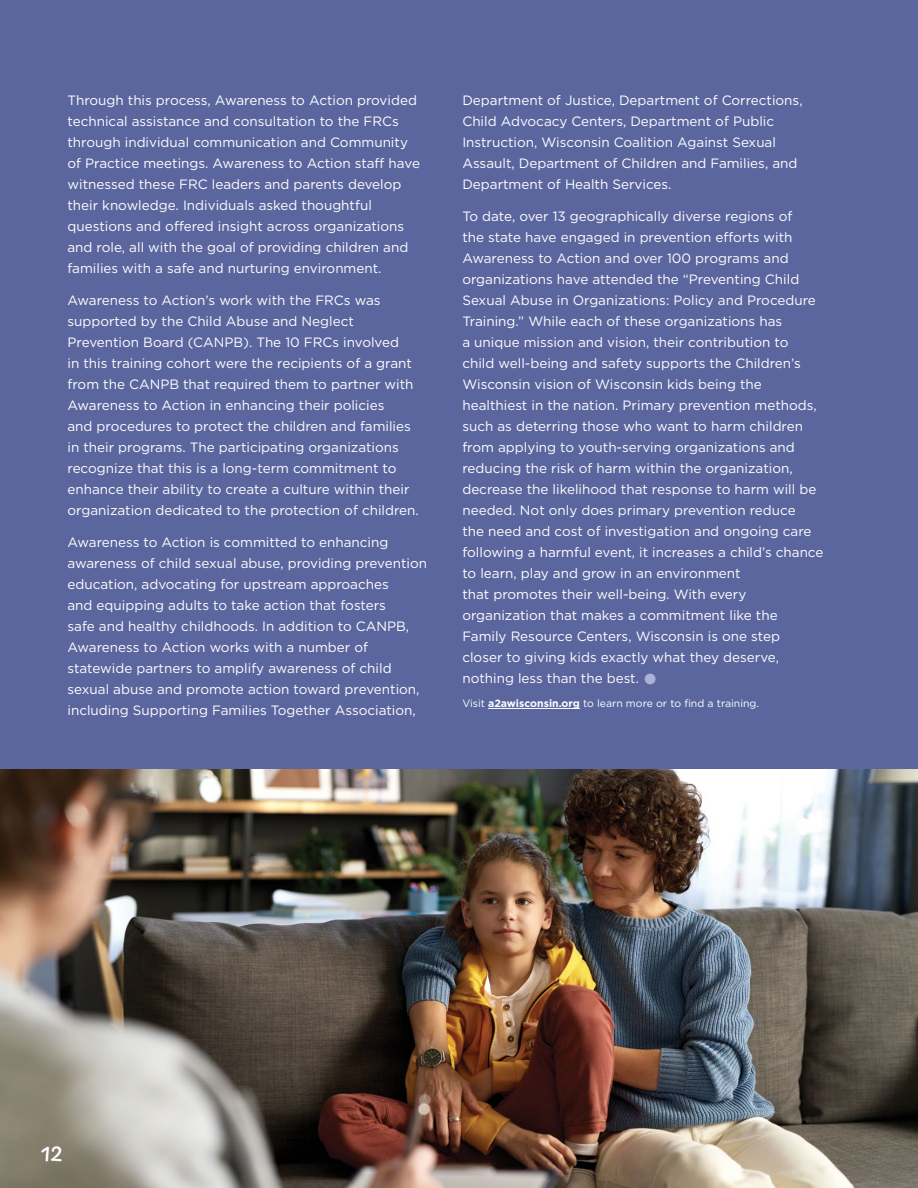
<style>
.page{position:relative;width:918px;height:1188px;background:#fff}
.page>*{position:absolute;margin:0;border:0;box-sizing:border-box;transform-origin:0 0}
.t1{font:700 21px "Uberhand Pro";color:#fff}
.t2{font:13.5px/21px "Gotham";color:#fff}
.t3{font:10.5px "Gotham";color:#fff}
.s1{font-weight:900;font-size:28.5px;color:#acb1d9}
.s2{font-weight:700}
</style>
<div class="page">
<div style="left:0;top:0;width:918px;height:796px;background:#5b669e"></div>
<hr style="left:488px;top:708px;width:92px;height:1px;background:#fff">
<img style="left:0;top:770px;width:918px;height:418px">
<p class="t2" style="left:68px;top:90px;width:354px">Through this process, Awareness to Action provided technical assistance and consultation to the FRCs through individual communication and Community of Practice meetings. Awareness to Action staff have witnessed these FRC leaders and parents develop their knowledge. Individuals asked thoughtful questions and offered insight across organizations and role, all with the goal of providing children and families with a safe and nurturing environment.</p>
<p class="t2" style="left:68px;top:290px;width:353px">Awareness to Action’s work with the FRCs was supported by the Child Abuse and Neglect Prevention Board (CANPB). The 10 FRCs involved<br>in this training cohort were the recipients of a grant from the CANPB that required them to partner with Awareness to Action in enhancing their policies<br>and procedures to protect the children and families in their programs. The participating organizations recognize that this is a long-term commitment to enhance their ability to create a culture within their organization dedicated to the protection of children.</p>
<p class="t2" style="left:68px;top:531px;width:361px">Awareness to Action is committed to enhancing awareness of child sexual abuse, providing prevention education, advocating for upstream approaches<br>and equipping adults to take action that fosters<br>safe and healthy childhoods. In addition to CANPB, Awareness to Action works with a number of statewide partners to amplify awareness of child sexual abuse and promote action toward prevention, including Supporting Families Together Association,</p>
<p class="t2" style="left:462px;top:90px;width:342px">Department of Justice, Department of Corrections, Child Advocacy Centers, Department of Public Instruction, Wisconsin Coalition Against Sexual Assault, Department of Children and Families, and Department of Health Services.</p>
<p class="t2" style="left:462px;top:206px;width:363px">To date, over 13 geographically diverse regions of<br>the state have engaged in prevention efforts with Awareness to Action and over 100 programs and organizations have attended the “Preventing Child Sexual Abuse in Organizations: Policy and Procedure Training.” While each of these organizations has<br>a unique mission and vision, their contribution to child well-being and safety supports the Children’s Wisconsin vision of Wisconsin kids being the healthiest in the nation. Primary prevention methods, such as deterring those who want to harm children from applying to youth-serving organizations and reducing the risk of harm within the organization, decrease the likelihood that response to harm will be needed. Not only does primary prevention reduce<br>the need and cost of investigation and ongoing care following a harmful event, it increases a child’s chance to learn, play and grow in an environment<br>that promotes their well-being. With every organization that makes a commitment like the Family Resource Centers, Wisconsin is one step closer to giving kids exactly what they deserve, nothing less than the best. <span class="s1">•</span></p>
<p class="t3" style="left:462px;top:697px;width:298px">Visit <span class="s2">a2awisconsin.org</span> to learn more or to find a training.</p>
<h1 class="t1" style="left:40px;top:1138px;width:23px">12</h1>
</div>
